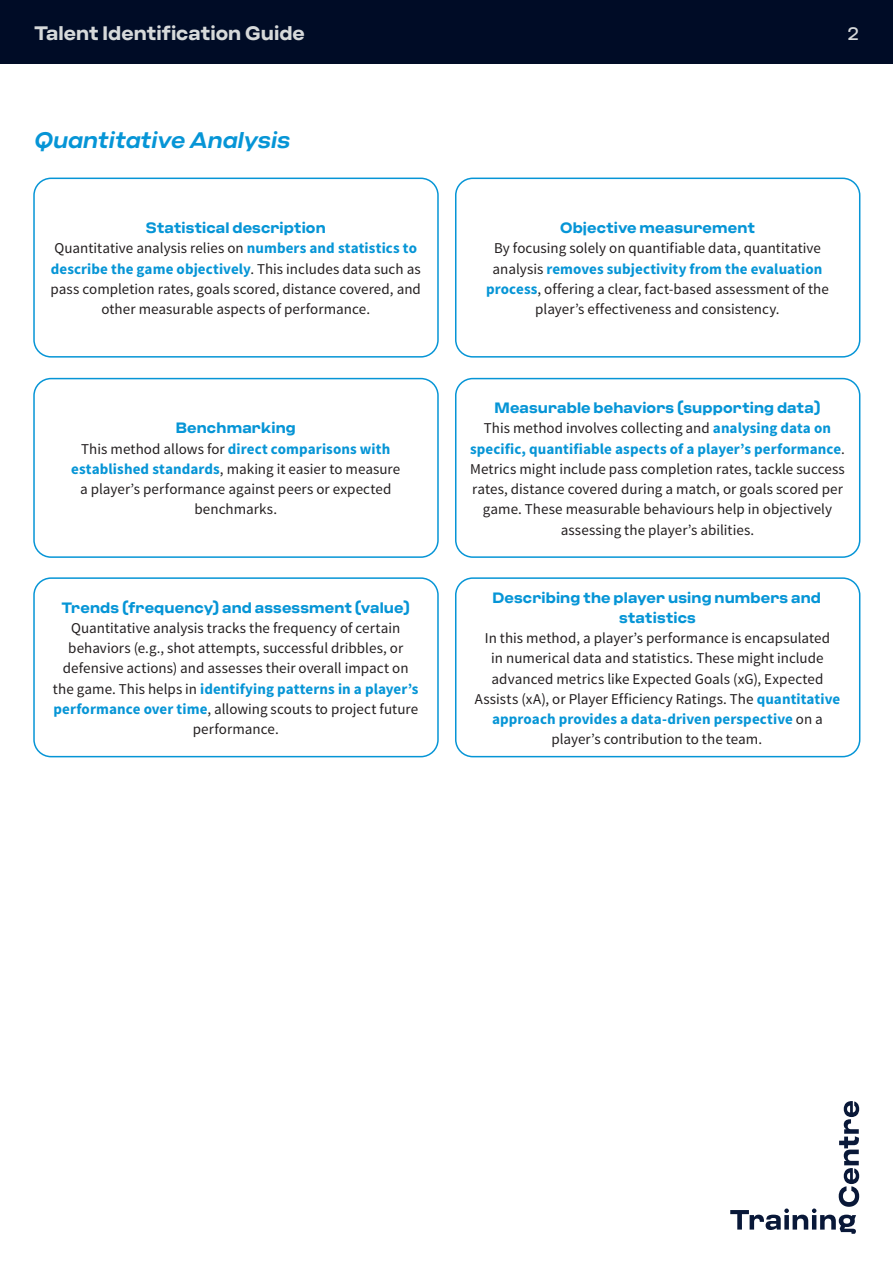
<style>
.page{position:relative;width:893px;height:1263px;background:#fff}
.page>*{position:absolute;margin:0;border:0;box-sizing:border-box;transform-origin:0 0}
.t1{font:italic 600 22.5px "Criteria CF";color:#0695d6}
.t2{font:700 19.5px "Criteria CF";color:#d6d9da}
.t3{font:18px "Criteria CF";color:#d6d9da}
.t4{font:15px/20.2px "Source Sans Pro";letter-spacing:.005em;color:#231f20;text-align:center}
.t5{font:700 15px/20.2px "Criteria CF";letter-spacing:.005em;color:#0695d6;text-align:center}
.s1{font-weight:700;color:#0695d6}
</style>
<div class="page">
<div style="left:0;top:0;width:893px;height:64px;background:#000c26"></div>
<svg style="left:730px;top:1101px;width:129px;height:133px"></svg>
<div style="left:33px;top:178px;width:406px;height:180px;border:2px solid #0695d6;border-radius:17px"></div>
<div style="left:33px;top:378px;width:406px;height:180px;border:2px solid #0695d6;border-radius:17px"></div>
<div style="left:33px;top:577px;width:406px;height:180px;border:2px solid #0695d6;border-radius:17px"></div>
<div style="left:455px;top:178px;width:405px;height:180px;border:2px solid #0695d6;border-radius:17px"></div>
<div style="left:455px;top:378px;width:405px;height:180px;border:2px solid #0695d6;border-radius:17px"></div>
<div style="left:455px;top:577px;width:405px;height:180px;border:2px solid #0695d6;border-radius:17px"></div>
<h2 class="t2" style="left:34px;top:22px;width:272px">Talent Identification Guide</h2>
<p class="t3" style="left:847px;top:23px;width:13px">2</p>
<h1 class="t1" style="left:34px;top:127px;width:257px">Quantitative Analysis</h1>
<p class="t5" style="left:146px;top:218px;width:181px">Statistical description</p>
<p class="t4" style="left:51px;top:238px;width:372px">Quantitative analysis relies on <span class="s1">numbers and statistics to describe the game objectively</span>. This includes data such as pass completion rates, goals scored, distance covered, and other measurable aspects of performance.</p>
<p class="t5" style="left:176px;top:418px;width:121px">Benchmarking</p>
<p class="t4" style="left:71px;top:439px;width:331px">This method allows for <span class="s1">direct comparisons with established standards</span>, making it easier to measure a player’s performance against peers or expected benchmarks.</p>
<p class="t5" style="left:62px;top:598px;width:350px">Trends (frequency) and assessment (value)</p>
<p class="t4" style="left:53px;top:618px;width:367px">Quantitative analysis tracks the frequency of certain behaviors (e.g., shot attempts, successful dribbles, or defensive actions) and assesses their overall impact on the game. This helps in <span class="s1">identifying patterns in a player’s performance over time</span>, allowing scouts to project future performance.</p>
<p class="t5" style="left:560px;top:218px;width:196px">Objective measurement</p>
<p class="t4" style="left:486px;top:238px;width:344px">By focusing solely on quantifiable data, quantitative analysis <span class="s1">removes subjectivity from the evaluation process</span>, offering a clear, fact-based assessment of the player’s effectiveness and consistency.</p>
<p class="t5" style="left:494px;top:398px;width:328px">Measurable behaviors (supporting data)</p>
<p class="t4" style="left:470px;top:418px;width:376px">This method involves collecting and <span class="s1">analysing data on specific, quantifiable aspects of a player’s performance</span>.<br>Metrics might include pass completion rates, tackle success rates, distance covered during a match, or goals scored per game. These measurable behaviours help in objectively assessing the player’s abilities.</p>
<p class="t5" style="left:492px;top:588px;width:330px">Describing the player using numbers and statistics</p>
<p class="t4" style="left:475px;top:628px;width:367px">In this method, a player’s performance is encapsulated<br>in numerical data and statistics. These might include advanced metrics like Expected Goals (xG), Expected Assists (xA), or Player Efficiency Ratings. The <span class="s1">quantitative approach provides a data-driven perspective</span> on a player’s contribution to the team.</p>
</div>
